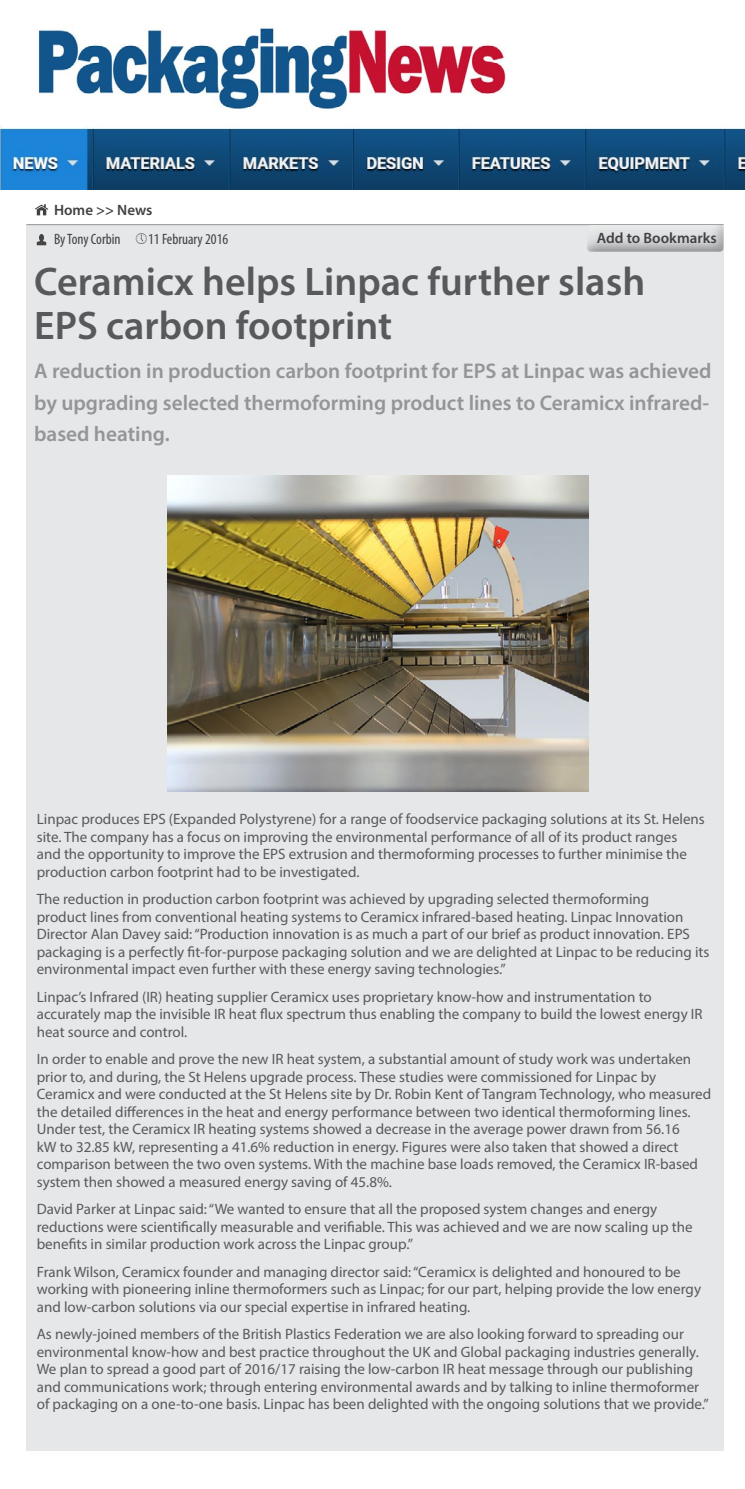
<style>
.page{position:relative;width:745px;height:1489px;background:#fff}
.page>*{position:absolute;margin:0;border:0;box-sizing:border-box;transform-origin:0 0}
.t1{font:600 40px/43.8px "Myriad Pro";color:#58595b}
.t2{font:600 21.25px/31.2px "Myriad Pro";color:#939598;text-align:justify}
.t3{font:15px/17.5px "Myriad Pro";color:#58595b}
.t4{font:condensed 15px "Myriad Pro";color:#414042}
.t5{font:600 15px "Myriad Pro";color:#414042}
</style>
<div class="page">
<div style="left:26px;top:224px;width:697px;height:1226px;background:#e6e7e8"></div>
<img style="left:0;top:126px;width:744px;height:64px">
<svg style="left:35px;top:204px;width:13px;height:11px"></svg>
<hr style="left:26px;top:224px;width:697px;height:1px;background:#939598">
<svg style="left:37px;top:234px;width:9px;height:11px"></svg>
<div style="left:575px;top:216px;width:158px;height:37px;background:#000;opacity:.39"></div>
<img style="left:167px;top:476px;width:421px;height:315px">
<img style="left:38px;top:28px;width:468px;height:82px">
<p class="t5" style="left:54px;top:200px;width:100px">Home &gt;&gt; News</p>
<p class="t4" style="left:54px;top:229px;width:68px">By Tony Corbin</p>
<p class="t4" style="left:148px;top:229px;width:82px">11 February 2016</p>
<p class="t5" style="left:596px;top:228px;width:121px">Add to Bookmarks</p>
<h1 class="t1" style="left:34px;top:259px;width:612px">Ceramicx helps Linpac further slash<br>EPS carbon footprint</h1>
<h2 class="t2" style="left:34px;top:355px;width:678px">A reduction in production carbon footprint for EPS at Linpac was achieved by upgrading selected thermoforming product lines to Ceramicx infrared&shy;based heating.</h2>
<p class="t3" style="left:37px;top:810px;width:669px">Linpac produces EPS (Expanded Polystyrene) for a range of foodservice packaging solutions at its St. Helens site. The company has a focus on improving the environmental performance of all of its product ranges and the opportunity to improve the EPS extrusion and thermoforming processes to further minimise the production carbon footprint had to be investigated.</p>
<p class="t3" style="left:37px;top:890px;width:673px">The reduction in production carbon footprint was achieved by upgrading selected thermoforming<br>product lines from conventional heating systems to Ceramicx infrared-based heating. Linpac Innovation Director Alan Davey said: “Production innovation is as much a part of our brief as product innovation. EPS packaging is a perfectly fit-for-purpose packaging solution and we are delighted at Linpac to be reducing its environmental impact even further with these energy saving technologies.”</p>
<p class="t3" style="left:37px;top:987px;width:667px">Linpac’s Infrared (IR) heating supplier Ceramicx uses proprietary know-how and instrumentation to accurately map the invisible IR heat flux spectrum thus enabling the company to build the lowest energy IR heat source and control.</p>
<p class="t3" style="left:37px;top:1050px;width:675px">In order to enable and prove the new IR heat system, a substantial amount of study work was undertaken prior to, and during, the St Helens upgrade process. These studies were commissioned for Linpac by Ceramicx and were conducted at the St Helens site by Dr. Robin Kent of Tangram Technology, who measured the detailed differences in the heat and energy performance between two identical thermoforming lines.<br>Under test, the Ceramicx IR heating systems showed a decrease in the average power drawn from 56.16<br>kW to 32.85 kW, representing a 41.6% reduction in energy. Figures were also taken that showed a direct comparison between the two oven systems. With the machine base loads removed, the Ceramicx IR-based system then showed a measured energy saving of 45.8%.</p>
<p class="t3" style="left:37px;top:1200px;width:657px">David Parker at Linpac said: “We wanted to ensure that all the proposed system changes and energy reductions were scientifically measurable and verifiable. This was achieved and we are now scaling up the benefits in similar production work across the Linpac group.”</p>
<p class="t3" style="left:37px;top:1262px;width:665px">Frank Wilson, Ceramicx founder and managing director said: “Ceramicx is delighted and honoured to be working with pioneering inline thermoformers such as Linpac; for our part, helping provide the low energy and low-carbon solutions via our special expertise in infrared heating.</p>
<p class="t3" style="left:37px;top:1325px;width:673px">As newly-joined members of the British Plastics Federation we are also looking forward to spreading our environmental know-how and best practice throughout the UK and Global packaging industries generally.<br>We plan to spread a good part of 2016/17 raising the low-carbon IR heat message through our publishing and communications work; through entering environmental awards and by talking to inline thermoformer of packaging on a one-to-one basis. Linpac has been delighted with the ongoing solutions that we provide.”</p>
</div>
